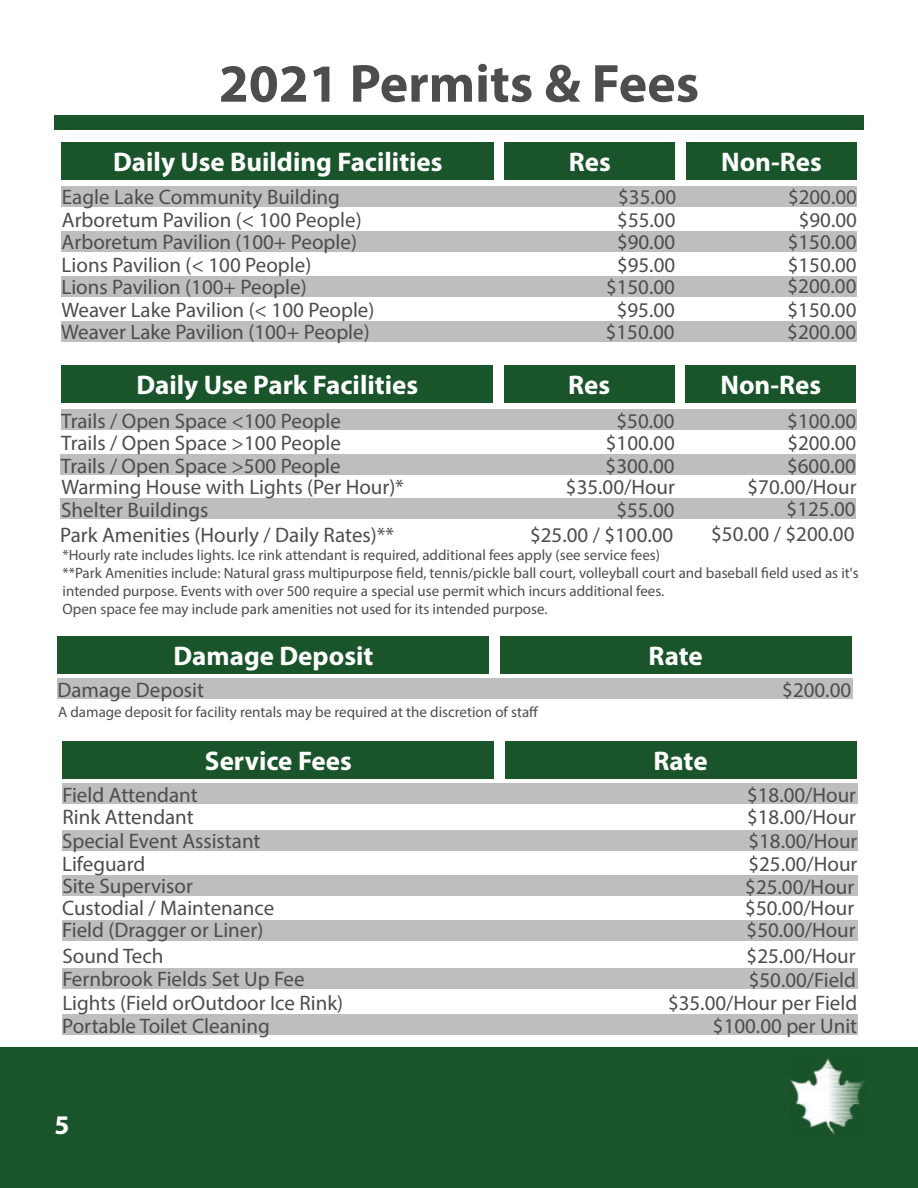
<style>
.page{position:relative;width:918px;height:1188px;background:#fff}
.page>*{position:absolute;margin:0;border:0;box-sizing:border-box;transform-origin:0 0}
.t1{font:700 54px "Myriad Pro";color:#4d4d4e}
.t2{font:700 27px "Myriad Pro";color:#fff}
.t3{font:21px "Myriad Pro";color:#4d4d4e}
.t4{font:15px/18px "Myriad Pro";color:#4d4d4e}
</style>
<div class="page">
<div style="left:61px;top:498px;width:795px;height:21px;background:#bcbec0"></div>
<div style="left:62px;top:1014px;width:795px;height:21px;background:#bcbec0"></div>
<div style="left:62px;top:968px;width:795px;height:21px;background:#bcbec0"></div>
<div style="left:62px;top:920px;width:795px;height:21px;background:#bcbec0"></div>
<div style="left:62px;top:875px;width:795px;height:21px;background:#bcbec0"></div>
<div style="left:62px;top:830px;width:795px;height:21px;background:#bcbec0"></div>
<div style="left:62px;top:783px;width:795px;height:21px;background:#bcbec0"></div>
<div style="left:61px;top:454px;width:795px;height:21px;background:#bcbec0"></div>
<div style="left:61px;top:409px;width:795px;height:21px;background:#bcbec0"></div>
<div style="left:61px;top:321px;width:795px;height:21px;background:#bcbec0"></div>
<div style="left:61px;top:276px;width:795px;height:21px;background:#bcbec0"></div>
<div style="left:61px;top:231px;width:795px;height:21px;background:#bcbec0"></div>
<div style="left:62px;top:186px;width:795px;height:21px;background:#bcbec0"></div>
<div style="left:62px;top:142px;width:432px;height:38px;background:#1a542a"></div>
<div style="left:504px;top:142px;width:171px;height:38px;background:#1a542a"></div>
<div style="left:686px;top:142px;width:171px;height:38px;background:#1a542a"></div>
<div style="left:61px;top:366px;width:432px;height:37px;background:#1a542a"></div>
<div style="left:504px;top:366px;width:171px;height:37px;background:#1a542a"></div>
<div style="left:685px;top:366px;width:171px;height:37px;background:#1a542a"></div>
<div style="left:54px;top:115px;width:810px;height:14px;background:#1a542a"></div>
<div style="left:62px;top:741px;width:432px;height:38px;background:#1a542a"></div>
<div style="left:505px;top:741px;width:351px;height:38px;background:#1a542a"></div>
<div style="left:0;top:1047px;width:918px;height:141px;background:#1a542a"></div>
<img style="left:790px;top:1058px;width:75px;height:77px">
<div style="left:57px;top:678px;width:795px;height:21px;background:#bcbec0"></div>
<div style="left:57px;top:636px;width:432px;height:38px;background:#1a542a"></div>
<div style="left:500px;top:636px;width:351px;height:38px;background:#1a542a"></div>
<h1 class="t1" style="left:219px;top:48px;width:482px">2021 Permits &amp; Fees</h1>
<p class="t2" style="left:113px;top:144px;width:331px">Daily Use Building Facilities</p>
<p class="t2" style="left:569px;top:144px;width:43px">Res</p>
<p class="t2" style="left:721px;top:144px;width:102px">Non-Res</p>
<p class="t3" style="left:62px;top:207px;width:301px">Arboretum Pavilion (&lt; 100 People)</p>
<p class="t3" style="left:617px;top:207px;width:60px">$55.00</p>
<p class="t3" style="left:799px;top:207px;width:60px">$90.00</p>
<p class="t3" style="left:62px;top:229px;width:297px">Arboretum Pavilion (100+ People)</p>
<p class="t3" style="left:617px;top:229px;width:60px">$90.00</p>
<p class="t3" style="left:788px;top:229px;width:70px">$150.00</p>
<p class="t3" style="left:62px;top:252px;width:251px">Lions Pavilion (&lt; 100 People)</p>
<p class="t3" style="left:617px;top:252px;width:60px">$95.00</p>
<p class="t3" style="left:788px;top:252px;width:70px">$150.00</p>
<p class="t3" style="left:61px;top:274px;width:247px">Lions Pavilion (100+ People)</p>
<p class="t3" style="left:606px;top:274px;width:70px">$150.00</p>
<p class="t3" style="left:788px;top:273px;width:70px">$200.00</p>
<p class="t3" style="left:61px;top:297px;width:315px">Weaver Lake Pavilion (&lt; 100 People)</p>
<p class="t3" style="left:617px;top:297px;width:60px">$95.00</p>
<p class="t3" style="left:788px;top:297px;width:70px">$150.00</p>
<p class="t3" style="left:61px;top:319px;width:310px">Weaver Lake Pavilion (100+ People)</p>
<p class="t3" style="left:606px;top:319px;width:70px">$150.00</p>
<p class="t3" style="left:787px;top:319px;width:70px">$200.00</p>
<p class="t3" style="left:62px;top:184px;width:280px">Eagle Lake Community Building</p>
<p class="t3" style="left:618px;top:184px;width:60px">$35.00</p>
<p class="t3" style="left:788px;top:184px;width:70px">$200.00</p>
<p class="t2" style="left:136px;top:368px;width:283px">Daily Use Park Facilities</p>
<p class="t2" style="left:568px;top:368px;width:43px">Res</p>
<p class="t2" style="left:721px;top:368px;width:102px">Non-Res</p>
<p class="t3" style="left:61px;top:430px;width:281px">Trails / Open Space &gt;100 People</p>
<p class="t3" style="left:606px;top:430px;width:70px">$100.00</p>
<p class="t3" style="left:787px;top:430px;width:70px">$200.00</p>
<p class="t3" style="left:61px;top:453px;width:281px">Trails / Open Space &gt;500 People</p>
<p class="t3" style="left:606px;top:453px;width:70px">$300.00</p>
<p class="t3" style="left:787px;top:453px;width:70px">$600.00</p>
<p class="t3" style="left:61px;top:408px;width:281px">Trails / Open Space &lt;100 People</p>
<p class="t3" style="left:617px;top:408px;width:60px">$50.00</p>
<p class="t3" style="left:787px;top:408px;width:70px">$100.00</p>
<p class="t3" style="left:61px;top:474px;width:344px">Warming House with Lights (Per Hour)*</p>
<p class="t3" style="left:566px;top:474px;width:111px">$35.00/Hour</p>
<p class="t3" style="left:747px;top:474px;width:111px">$70.00/Hour</p>
<p class="t3" style="left:61px;top:497px;width:149px">Shelter Buildings</p>
<p class="t3" style="left:616px;top:497px;width:60px">$55.00</p>
<p class="t3" style="left:787px;top:496px;width:70px">$125.00</p>
<p class="t3" style="left:60px;top:522px;width:336px">Park Amenities (Hourly / Daily Rates)**</p>
<p class="t3" style="left:530px;top:522px;width:145px">$25.00 / $100.00</p>
<p class="t3" style="left:711px;top:521px;width:145px">$50.00 / $200.00</p>
<p class="t4" style="left:63px;top:546px;width:798px">*Hourly rate includes lights. Ice rink attendant is required, additional fees apply (see service fees)<br>**Park Amenities include: Natural grass multipurpose field, tennis/pickle ball court, volleyball court and baseball field used as it's intended purpose. Events with over 500 require a special use permit which incurs additional fees.<br>Open space fee may include park amenities not used for its intended purpose.</p>
<p class="t2" style="left:174px;top:638px;width:201px">Damage Deposit</p>
<p class="t2" style="left:648px;top:638px;width:56px">Rate</p>
<p class="t4" style="left:58px;top:703px;width:482px">A damage deposit for facility rentals may be required at the discretion of staff</p>
<p class="t3" style="left:57px;top:677px;width:148px">Damage Deposit</p>
<p class="t3" style="left:782px;top:677px;width:70px">$200.00</p>
<p class="t2" style="left:205px;top:744px;width:148px">Service Fees</p>
<p class="t2" style="left:653px;top:744px;width:56px">Rate</p>
<p class="t3" style="left:62px;top:782px;width:137px">Field Attendant</p>
<p class="t3" style="left:747px;top:782px;width:111px">$18.00/Hour</p>
<p class="t3" style="left:62px;top:804px;width:133px">Rink Attendant</p>
<p class="t3" style="left:747px;top:804px;width:111px">$18.00/Hour</p>
<p class="t3" style="left:62px;top:828px;width:200px">Special Event Assistant</p>
<p class="t3" style="left:748px;top:828px;width:111px">$18.00/Hour</p>
<p class="t3" style="left:62px;top:851px;width:85px">Lifeguard</p>
<p class="t3" style="left:748px;top:851px;width:111px">$25.00/Hour</p>
<p class="t3" style="left:62px;top:873px;width:132px">Site Supervisor</p>
<p class="t3" style="left:745px;top:874px;width:111px">$25.00/Hour</p>
<p class="t3" style="left:62px;top:895px;width:214px">Custodial / Maintenance</p>
<p class="t3" style="left:745px;top:895px;width:111px">$50.00/Hour</p>
<p class="t3" style="left:62px;top:917px;width:203px">Field (Dragger or Liner)</p>
<p class="t3" style="left:747px;top:917px;width:111px">$50.00/Hour</p>
<p class="t3" style="left:62px;top:943px;width:103px">Sound Tech</p>
<p class="t3" style="left:747px;top:943px;width:111px">$25.00/Hour</p>
<p class="t3" style="left:62px;top:966px;width:244px">Fernbrook Fields Set Up Fee</p>
<p class="t3" style="left:749px;top:967px;width:109px">$50.00/Field</p>
<p class="t3" style="left:62px;top:990px;width:282px">Lights (Field orOutdoor Ice Rink)</p>
<p class="t3" style="left:668px;top:990px;width:191px">$35.00/Hour per Field</p>
<p class="t3" style="left:62px;top:1013px;width:209px">Portable Toilet Cleaning</p>
<p class="t3" style="left:713px;top:1013px;width:146px">$100.00 per Unit</p>
<p class="t2" style="left:54px;top:1107px;width:16px">5</p>
</div>
